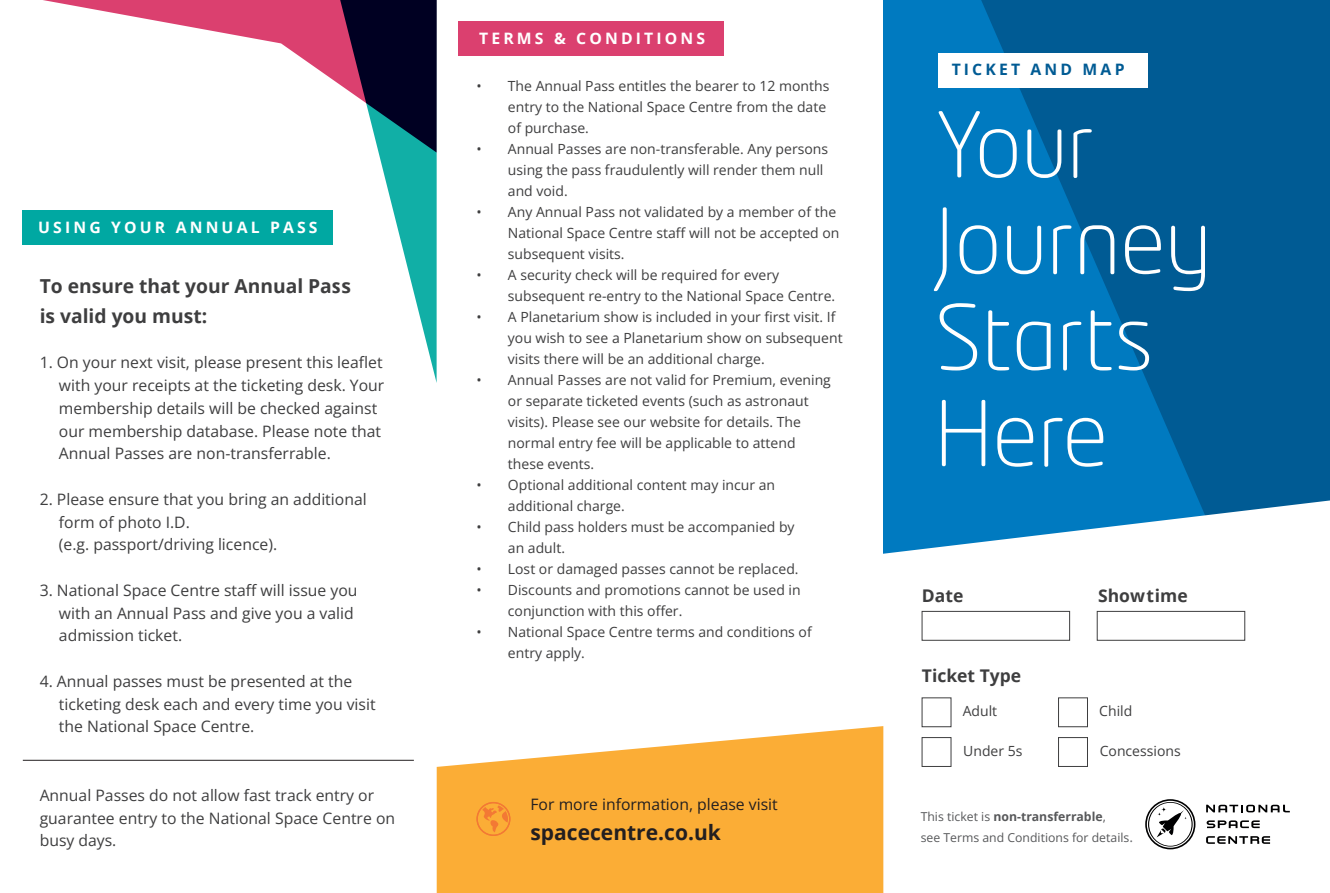
<style>
.page{position:relative;width:1330px;height:893px;background:#fff}
.page>*{position:absolute;margin:0;border:0;box-sizing:border-box;transform-origin:0 0}
.t1{font:300 89.25px/96.2px "Neo Tech Std";color:#fff}
.t2{font:700 21px "Open Sans";color:#231f20}
.t3{font:700 19.25px "Open Sans";color:#3e3e3f}
.t4{font:700 17.5px "Open Sans";color:#3e3e3f}
.t5{font:15.75px/22.8px "Open Sans";color:#3e3e3f}
.t6{font:700 15.75px "Open Sans";letter-spacing:.2em;color:#fff}
.t7{font:15.75px "Open Sans";color:#231f20}
.t8{font:700 15.75px "Open Sans";letter-spacing:.2em;color:#005b94}
.t9{font:14px/21px "Open Sans";color:#3e3e3f}
.t10{font:12.25px "Open Sans";color:#57585a}
.t11{font:700 12.25px "Open Sans";color:#57585a}
.s1{font-weight:400}
.s2{font-size:14px;color:#6c6d70}
</style>
<div class="page">
<div style="left:883px;top:0;width:446px;height:893px;background:#007ac0"></div>
<svg style="left:981px;top:0;width:348px;height:500px;fill:#005b94"></svg>
<div style="left:22px;top:211px;width:310px;height:34px;background:#00a8a2"></div>
<div style="left:459px;top:21px;width:265px;height:34px;background:#db406f"></div>
<svg style="left:43px;top:0;width:293px;height:82px"></svg>
<svg style="left:883px;top:500px;width:446px;height:393px;background:#ebf4f9"></svg>
<div style="left:921px;top:611px;width:149px;height:30px;background:#fff;border:1px solid #3e3e3f"></div>
<div style="left:1096px;top:611px;width:149px;height:30px;background:#fff;border:1px solid #3e3e3f"></div>
<div style="left:921px;top:697px;width:30px;height:30px;background:#fff"></div>
<svg style="left:336px;top:0;width:101px;height:383px"></svg>
<div style="left:1058px;top:697px;width:29px;height:30px;background:#fff;border:1px solid #3e3e3f"></div>
<div style="left:1058px;top:737px;width:29px;height:30px;background:#fff;border:1px solid #3e3e3f"></div>
<div style="left:921px;top:737px;width:30px;height:30px;background:#fff;border:1px solid #3e3e3f"></div>
<hr style="left:23px;top:760px;width:391px;height:1px;background:#231f20">
<svg style="left:437px;top:726px;width:446px;height:167px;background:#fbb74f"></svg>
<svg style="left:476px;top:802px;width:34px;height:34px"></svg>
<div style="left:938px;top:53px;width:209px;height:34px;background:#fff"></div>
<svg style="left:1206px;top:820px;width:53px;height:8px"></svg>
<svg style="left:1206px;top:836px;width:64px;height:8px"></svg>
<svg style="left:1206px;top:805px;width:83px;height:7px"></svg>
<svg style="left:1145px;top:799px;width:50px;height:50px;background:#c2c2c2"></svg>
<p class="t6" style="left:38px;top:216px;width:281px">USING YOUR ANNUAL PASS</p>
<p class="t3" style="left:40px;top:273px;width:313px">To ensure that your Annual Pass</p>
<p class="t3" style="left:40px;top:302px;width:169px">is valid you must:</p>
<p class="t5" style="left:59px;top:351px;width:327px;text-indent:-19px">1. On your next visit, please present this leaflet with your receipts at the ticketing desk. Your membership details will be checked against our membership database. Please note that Annual Passes are non-transferrable.</p>
<p class="t5" style="left:59px;top:487px;width:309px;text-indent:-19px">2. Please ensure that you bring an additional form of photo I.D.<br>(e.g. passport/driving licence).</p>
<p class="t5" style="left:59px;top:578px;width:300px;text-indent:-19px">3. National Space Centre staff will issue you with an Annual Pass and give you a valid admission ticket.</p>
<p class="t5" style="left:59px;top:669px;width:318px;text-indent:-19px">4. Annual passes must be presented at the ticketing desk each and every time you visit the National Space Centre.</p>
<p class="t5" style="left:40px;top:783px;width:357px">Annual Passes do not allow fast track entry or guarantee entry to the National Space Centre on busy days.</p>
<p class="t6" style="left:479px;top:27px;width:228px">TERMS &amp; CONDITIONS</p>
<p class="t9" style="left:508px;top:75px;width:323px;text-indent:-32px">• The Annual Pass entitles the bearer to 12 months entry to the National Space Centre from the date of purchase.</p>
<p class="t9" style="left:508px;top:138px;width:322px;text-indent:-32px">• Annual Passes are non-transferable. Any persons using the pass fraudulently will render them null and void.</p>
<p class="t9" style="left:508px;top:201px;width:333px;text-indent:-32px">• Any Annual Pass not validated by a member of the<br>National Space Centre staff will not be accepted on subsequent visits.</p>
<p class="t9" style="left:508px;top:264px;width:329px;text-indent:-32px">• A security check will be required for every subsequent re-entry to the National Space Centre.</p>
<p class="t9" style="left:508px;top:306px;width:336px;text-indent:-32px">• A Planetarium show is included in your first visit. If you wish to see a Planetarium show on subsequent visits there will be an additional charge.</p>
<p class="t9" style="left:508px;top:369px;width:324px;text-indent:-32px">• Annual Passes are not valid for Premium, evening or separate ticketed events (such as astronaut visits). Please see our website for details. The normal entry fee will be applicable to attend these events.</p>
<p class="t9" style="left:508px;top:474px;width:269px;text-indent:-32px">• Optional additional content may incur an additional charge.</p>
<p class="t9" style="left:508px;top:516px;width:288px;text-indent:-32px">• Child pass holders must be accompanied by an adult.</p>
<p class="t9" style="left:476px;top:558px;width:324px">• Lost or damaged passes cannot be replaced.</p>
<p class="t9" style="left:508px;top:579px;width:294px;text-indent:-32px">• Discounts and promotions cannot be used in conjunction with this offer.</p>
<p class="t9" style="left:508px;top:621px;width:305px;text-indent:-32px">• National Space Centre terms and conditions of entry apply.</p>
<p class="t7" style="left:530px;top:794px;width:249px">For more information, please visit</p>
<p class="t2" style="left:530px;top:817px;width:192px">spacecentre.co.uk</p>
<p class="t8" style="left:951px;top:58px;width:174px">TICKET AND MAP</p>
<p class="t1" style="left:934px;top:96px;width:162px">Your</p>
<p class="t1" style="left:934px;top:192px;width:278px">Journey<br>Starts</p>
<p class="t1" style="left:934px;top:385px;width:175px">Here</p>
<p class="t4" style="left:922px;top:583px;width:43px">Date</p>
<p class="t4" style="left:1098px;top:583px;width:91px">Showtime</p>
<p class="t4" style="left:922px;top:663px;width:101px">Ticket Type</p>
<p class="t9" style="left:962px;top:700px;width:36px">Adult</p>
<p class="t9" style="left:1099px;top:700px;width:35px">Child</p>
<p class="t9" style="left:963px;top:740px;width:61px">Under 5s</p>
<p class="t9" style="left:1099px;top:740px;width:82px">Concessions</p>
<p class="t11" style="left:920px;top:808px;width:187px"><span class="s1">This ticket is</span> non-transferrable<span class="s1">,</span></p>
<p class="t10" style="left:920px;top:829px;width:214px">see Terms and Conditions for details<span class="s2">.</span></p>
</div>
